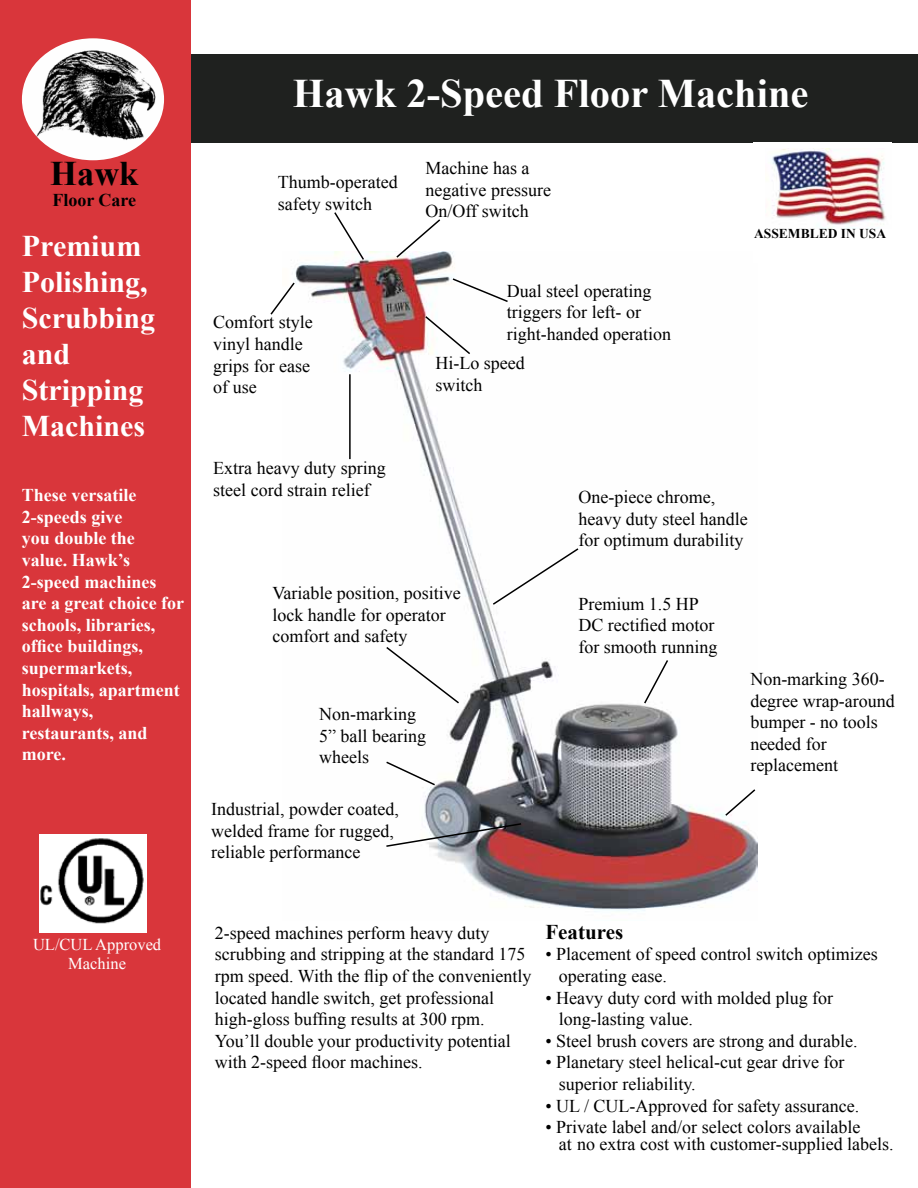
<style>
.page{position:relative;width:918px;height:1188px;background:#fff}
.page>*{position:absolute;margin:0;border:0;box-sizing:border-box;transform-origin:0 0}
.t1{font:700 40.5px "Times New Roman";color:#fff}
.t2{font:700 34.5px "Times New Roman";color:#000}
.t3{font:700 30px/36px "Times New Roman";color:#fff}
.t4{font:700 21px "Times New Roman";color:#000}
.t5{font:18px/21.6px "Times New Roman";color:#000}
.t6{font:700 18px/21.6px "Times New Roman";color:#fff}
.t7{font:700 18px "Times New Roman";color:#000}
.t8{font:16.5px/19.8px "Times New Roman";color:#fff;text-align:center}
.t9{font:700 13.5px "Times New Roman";color:#000}
</style>
<div class="page">
<div style="left:173px;top:54px;width:745px;height:89px;background:#1f211f"></div>
<div style="left:0;top:0;width:191px;height:1188px;background:#d9363b"></div>
<img style="left:22px;top:38px;width:142px;height:122px">
<img style="left:40px;top:835px;width:107px;height:97px">
<img style="left:294px;top:251px;width:464px;height:661px">
<svg style="left:270px;top:281px;width:26px;height:35px"></svg>
<svg style="left:395px;top:219px;width:47px;height:40px"></svg>
<svg style="left:491px;top:547px;width:89px;height:59px"></svg>
<svg style="left:385px;top:645px;width:76px;height:60px"></svg>
<svg style="left:385px;top:822px;width:138px;height:26px"></svg>
<hr style="left:349px;top:374px;width:2px;height:85px;background:#000">
<svg style="left:451px;top:277px;width:58px;height:26px"></svg>
<svg style="left:333px;top:212px;width:32px;height:49px"></svg>
<svg style="left:643px;top:658px;width:27px;height:47px"></svg>
<svg style="left:724px;top:788px;width:33px;height:29px"></svg>
<svg style="left:424px;top:315px;width:48px;height:41px"></svg>
<svg style="left:385px;top:760px;width:52px;height:27px"></svg>
<div style="left:753px;top:143px;width:138px;height:120px;background:#fff"></div>
<img style="left:772px;top:149px;width:114px;height:79px">
<h2 class="t2" style="left:50px;top:149px;width:90px">Hawk</h2>
<p class="t7" style="left:53px;top:188px;width:85px">Floor Care</p>
<h3 class="t3" style="left:22px;top:228px;width:135px">Premium<br>Polishing,<br>Scrubbing and<br>Stripping<br>Machines</h3>
<p class="t6" style="left:22px;top:484px;width:164px">These versatile<br>2-speeds give<br>you double the value. Hawk’s<br>2-speed machines are a great choice for schools, libraries, office buildings, supermarkets, hospitals, apartment hallways, restaurants, and more.</p>
<p class="t8" style="left:33px;top:934px;width:130px">UL/CUL Approved<br>Machine</p>
<h1 class="t1" style="left:293px;top:66px;width:517px">Hawk 2-Speed Floor Machine</h1>
<p class="t5" style="left:278px;top:171px;width:121px">Thumb-operated safety switch</p>
<p class="t5" style="left:213px;top:311px;width:101px">Comfort style vinyl handle grips for ease of use</p>
<p class="t5" style="left:213px;top:457px;width:174px">Extra heavy duty spring steel cord strain relief</p>
<p class="t5" style="left:426px;top:157px;width:127px">Machine has a negative pressure<br>On/Off switch</p>
<p class="t5" style="left:507px;top:280px;width:166px">Dual steel operating triggers for left- or right-handed operation</p>
<p class="t5" style="left:436px;top:352px;width:91px">Hi-Lo speed switch</p>
<p class="t9" style="left:754px;top:225px;width:134px">ASSEMBLED IN USA</p>
<p class="t5" style="left:578px;top:486px;width:171px">One-piece chrome, heavy duty steel handle for optimum durability</p>
<p class="t5" style="left:272px;top:582px;width:190px">Variable position, positive lock handle for operator comfort and safety</p>
<p class="t5" style="left:319px;top:703px;width:108px">Non-marking<br>5” ball bearing wheels</p>
<p class="t5" style="left:211px;top:798px;width:189px">Industrial, powder coated, welded frame for rugged, reliable performance</p>
<p class="t5" style="left:578px;top:593px;width:140px">Premium 1.5 HP<br>DC rectified motor for smooth running</p>
<p class="t5" style="left:750px;top:668px;width:146px">Non-marking 360- degree wrap-around bumper - no tools needed for replacement</p>
<p class="t5" style="left:215px;top:922px;width:318px">2-speed machines perform heavy duty scrubbing and stripping at the standard 175 rpm speed. With the flip of the conveniently located handle switch, get professional high-gloss buffing results at 300 rpm.<br>You’ll double your productivity potential with 2-speed floor machines.</p>
<p class="t4" style="left:545px;top:917px;width:79px">Features</p>
<p class="t5" style="left:559px;top:943px;width:320px;text-indent:-14px">• Placement of speed control switch optimizes operating ease.</p>
<p class="t5" style="left:559px;top:987px;width:276px;text-indent:-14px">• Heavy duty cord with molded plug for long-lasting value.</p>
<p class="t5" style="left:545px;top:1030px;width:314px">• Steel brush covers are strong and durable.</p>
<p class="t5" style="left:559px;top:1051px;width:287px;text-indent:-14px">• Planetary steel helical-cut gear drive for superior reliability.</p>
<p class="t5" style="left:545px;top:1095px;width:316px">• UL / CUL-Approved for safety assurance.</p>
<p class="t5" style="left:559px;top:1119px;width:336px;line-height:16.5px;text-indent:-14px">• Private label and/or select colors available<br>at no extra cost with customer-supplied labels.</p>
</div>
